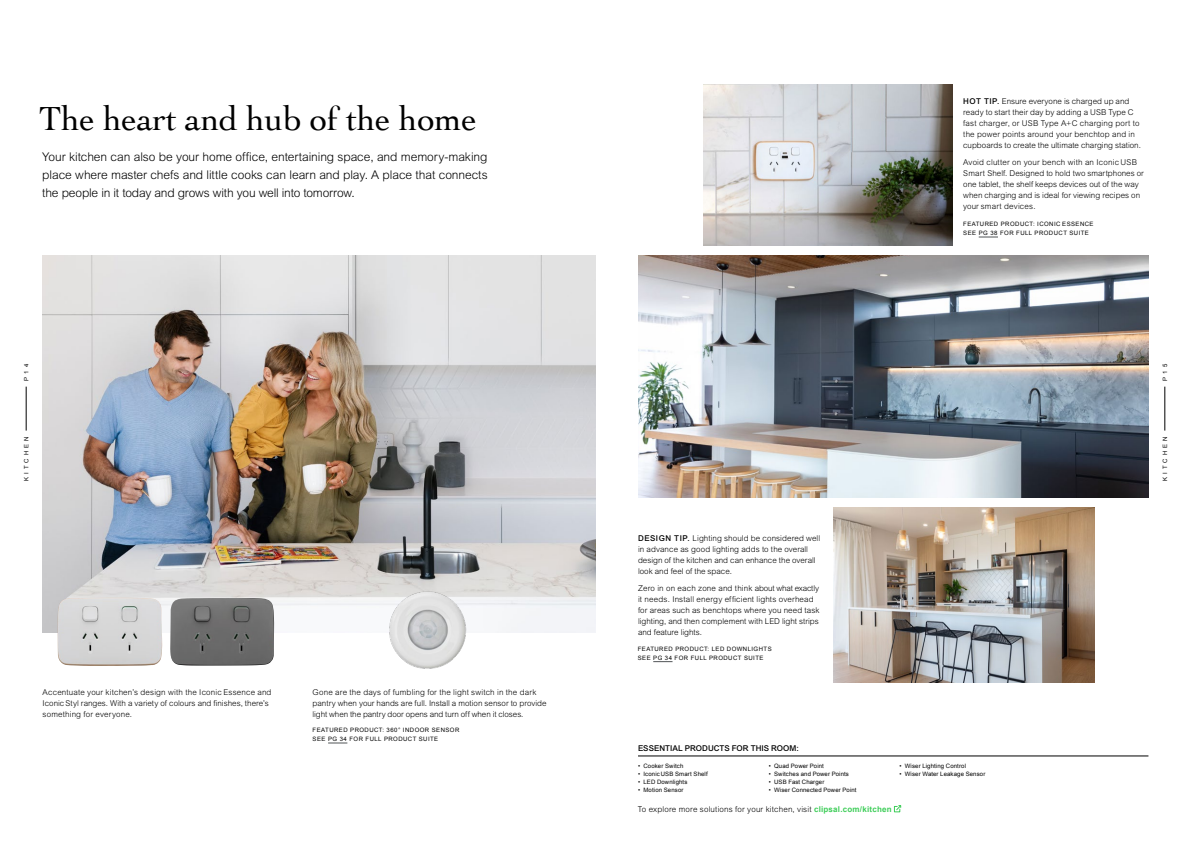
<style>
.page{position:relative;width:1191px;height:842px;background:#fff}
.page>*{position:absolute;margin:0;border:0;box-sizing:border-box;transform-origin:0 0}
.t1{font:35px "Cochin";letter-spacing:-.01em;color:#000}
.t2{font:300 12px/18px "Arial MT Std";letter-spacing:-.015em;color:#000;text-align:justify}
.t3{font:300 8px/11px "Arial MT Std";letter-spacing:.01em;color:#000}
.t4{font:500 8px "Arial MT Std";letter-spacing:.005em;color:#000}
.t5{font:6px/9px "Arial";letter-spacing:.075em;color:#000}
.t6{font:6px "Arial";letter-spacing:.02em;color:#000}
.t7{font:6px "Arial";letter-spacing:.025em;color:#000}
.t8{font:6px "Arial";letter-spacing:.5em;color:#000}
.t9{font:6px "Arial";letter-spacing:.045em;color:#000}
.s1{font-weight:500}
.s2{font-family:"Arial";font-weight:700;color:#3dcd58}
</style>
<div class="page">
<img style="left:43px;top:255px;width:552px;height:378px">
<img style="left:833px;top:507px;width:261px;height:175px">
<svg style="left:978px;top:237px;width:20px;height:1px"></svg>
<img style="left:638px;top:256px;width:510px;height:242px">
<hr style="left:638px;top:756px;width:510px;height:1px;background:#000">
<svg style="left:894px;top:805px;width:7px;height:7px"></svg>
<svg style="left:328px;top:743px;width:19px;height:1px"></svg>
<svg style="left:653px;top:661px;width:19px;height:1px"></svg>
<img style="left:170px;top:598px;width:104px;height:68px">
<img style="left:58px;top:598px;width:104px;height:68px">
<img style="left:386px;top:589px;width:84px;height:80px">
<img style="left:703px;top:84px;width:249px;height:162px">
<hr style="left:1164px;top:387px;width:1px;height:44px;background:#000">
<hr style="left:26px;top:387px;width:1px;height:44px;background:#000">
<h1 class="t1" style="left:39px;top:95px;width:440px">The heart and hub of the home</h1>
<h2 class="t2" style="left:42px;top:148px;width:447px">Your kitchen can also be your home office, entertaining space, and memory-making place where master chefs and little cooks can learn and play. A place that connects the people in it today and grows with you well into tomorrow.</h2>
<p class="t9" style="left:22px;top:381px;width:18px;rotate:-90deg">P14</p>
<p class="t8" style="left:22px;top:481px;width:46px;rotate:-90deg">KITCHEN</p>
<p class="t3" style="left:43px;top:686px;width:230px">Accentuate your kitchen’s design with the Iconic Essence and<br>IconicStyl ranges. With a variety of colours and finishes, there’s something for everyone.</p>
<p class="t3" style="left:313px;top:686px;width:235px">Gone are the days of fumbling for the light switch in the dark pantry when your hands are full. Install a motion sensor to provide light when the pantry door opens and turn off when it closes.</p>
<p class="t5" style="left:313px;top:725px;width:148px">FEATURED PRODUCT: 360° INDOOR SENSOR<br>SEE PG 34 FOR FULL PRODUCT SUITE</p>
<p class="t3" style="left:963px;top:95px;width:179px"><span class="s1">HOT TIP.</span> Ensure everyone is charged up and ready to start their day by adding a USB Type C fast charger, or USB Type A+C charging port to the power points around your benchtop and in cupboards to create the ultimate charging station.</p>
<p class="t3" style="left:963px;top:156px;width:182px">Avoid clutter on your bench with an Iconic USB Smart Shelf. Designed to hold two smartphones or one tablet, the shelf keeps devices out of the way when charging and is ideal for viewing recipes on your smart devices.</p>
<p class="t5" style="left:963px;top:219px;width:132px">FEATURED PRODUCT: ICONIC ESSENCE<br>SEE PG 38 FOR FULL PRODUCT SUITE</p>
<p class="t3" style="left:638px;top:533px;width:184px"><span class="s1">DESIGN TIP.</span> Lighting should be considered well in advance as good lighting adds to the overall design of the kitchen and can enhance the overall look and feel of the space.</p>
<p class="t3" style="left:638px;top:582px;width:183px">Zero in on each zone and think about what exactly it needs. Install energy efficient lights overhead for areas such as benchtops where you need task lighting, and then complement with LED light strips and feature lights.</p>
<p class="t5" style="left:638px;top:644px;width:135px">FEATURED PRODUCT: LED DOWNLIGHTS<br>SEE PG 34 FOR FULL PRODUCT SUITE</p>
<p class="t4" style="left:638px;top:744px;width:162px">ESSENTIAL PRODUCTS FOR THIS ROOM:</p>
<p class="t7" style="left:638px;top:762px;width:47px">• Cooker Switch</p>
<p class="t6" style="left:638px;top:770px;width:71px">• Iconic USB Smart Shelf</p>
<p class="t6" style="left:638px;top:778px;width:51px">• LED Downlights</p>
<p class="t7" style="left:638px;top:786px;width:47px">• Motion Sensor</p>
<p class="t6" style="left:768px;top:762px;width:57px">• Quad Power Point</p>
<p class="t6" style="left:768px;top:770px;width:82px">• Switches and Power Points</p>
<p class="t6" style="left:768px;top:778px;width:57px">• USB Fast Charger</p>
<p class="t6" style="left:768px;top:786px;width:89px">• Wiser Connected Power Point</p>
<p class="t3" style="left:638px;top:804px;width:255px">To explore more solutions for your kitchen, visit <span class="s2">clipsal.com/kitchen</span></p>
<p class="t6" style="left:899px;top:762px;width:68px">• Wiser Lighting Control</p>
<p class="t6" style="left:899px;top:770px;width:87px">• Wiser Water Leakage Sensor</p>
<p class="t9" style="left:1161px;top:381px;width:18px;rotate:-90deg">P15</p>
<p class="t8" style="left:1161px;top:481px;width:46px;rotate:-90deg">KITCHEN</p>
</div>
